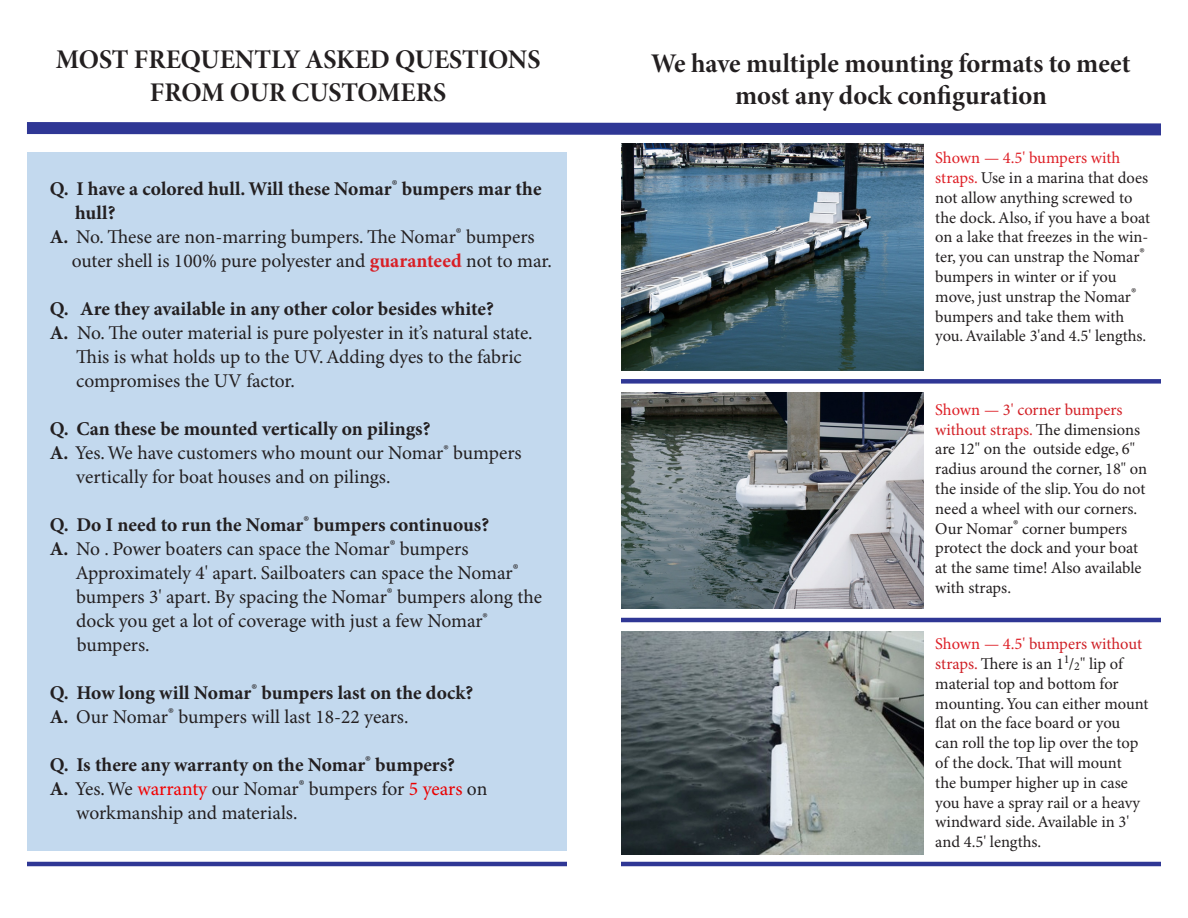
<style>
.page{position:relative;width:1188px;height:918px;background:#fff}
.page>*{position:absolute;margin:0;border:0;box-sizing:border-box;transform-origin:0 0}
.t1{font:27px/32.4px "Minion Pro Bold Subh";color:#231f20;text-align:center}
.t2{font:19.5px "Minion Pro";letter-spacing:-.005em;color:#231f20}
.t3{font:700 19.5px "Minion Pro";color:#231f20}
.t4{font:16.5px/19.8px "Minion Pro";letter-spacing:-.005em;color:#231f20}
.s1{font-weight:700}
.s2{font-weight:700;color:#d91f26}
.s3{color:#f20000}
.s4{color:#ea0000}
.s5{color:#de1f26}
.s6{color:#d32026}
.s7{color:#cf2026}
</style>
<div class="page">
<svg style="left:27px;top:122px;width:1134px;height:14px;background:#4c53a4"></svg>
<hr style="left:27px;top:862px;width:540px;height:4px;background:#2f3795">
<hr style="left:621px;top:862px;width:540px;height:4px;background:#2f3795">
<div style="left:27px;top:152px;width:540px;height:698px;background:#c3d9ee"></div>
<hr style="left:621px;top:618px;width:540px;height:4px;background:#2f3795">
<div style="left:621px;top:379px;width:540px;height:5px;background:#2f3795"></div>
<img style="left:621px;top:144px;width:302px;height:226px">
<img style="left:621px;top:392px;width:302px;height:216px">
<img style="left:621px;top:632px;width:302px;height:222px">
<p class="t1" style="left:56px;top:44px;width:486px">MOST FREQUENTLY ASKED QUESTIONS<br>FROM OUR CUSTOMERS</p>
<p class="t1" style="left:651px;top:48px;width:481px">We have multiple mounting formats to meet most any dock configuration</p>
<p class="t3" style="left:50px;top:177px;width:493px">Q. I have a colored hull. Will these Nomar<sup>®</sup> bumpers mar the</p>
<p class="t3" style="left:75px;top:201px;width:42px">hull?</p>
<p class="t2" style="left:50px;top:225px;width:486px"><span class="s1">A.</span> No. These are non-marring bumpers. The Nomar<sup>®</sup> bumpers</p>
<p class="t2" style="left:72px;top:249px;width:482px">outer shell is 100% pure polyester and <span class="s2">guaranteed</span> not to mar.</p>
<p class="t3" style="left:50px;top:297px;width:446px">Q. Are they available in any other color besides white?</p>
<p class="t2" style="left:50px;top:321px;width:485px"><span class="s1">A.</span> No. The outer material is pure polyester in it’s natural state.</p>
<p class="t2" style="left:76px;top:345px;width:447px">This is what holds up to the UV. Adding dyes to the fabric</p>
<p class="t2" style="left:76px;top:369px;width:220px">compromises the UV factor.</p>
<p class="t3" style="left:50px;top:417px;width:382px">Q. Can these be mounted vertically on pilings?</p>
<p class="t2" style="left:50px;top:441px;width:474px"><span class="s1">A.</span> Yes. We have customers who mount our Nomar<sup>®</sup> bumpers</p>
<p class="t2" style="left:76px;top:465px;width:316px">vertically for boat houses and on pilings.</p>
<p class="t3" style="left:50px;top:513px;width:441px">Q. Do I need to run the Nomar<sup>®</sup> bumpers continuous?</p>
<p class="t2" style="left:50px;top:537px;width:420px"><span class="s1">A.</span> No . Power boaters can space the Nomar<sup>®</sup> bumpers</p>
<p class="t2" style="left:76px;top:561px;width:445px">Approximately 4' apart. Sailboaters can space the Nomar<sup>®</sup></p>
<p class="t2" style="left:76px;top:585px;width:467px">bumpers 3' apart. By spacing the Nomar<sup>®</sup> bumpers along the</p>
<p class="t2" style="left:76px;top:609px;width:413px">dock you get a lot of coverage with just a few Nomar<sup>®</sup></p>
<p class="t2" style="left:77px;top:633px;width:74px">bumpers.</p>
<p class="t3" style="left:50px;top:681px;width:425px">Q. How long will Nomar<sup>®</sup> bumpers last on the dock?</p>
<p class="t2" style="left:50px;top:705px;width:360px"><span class="s1">A.</span> Our Nomar<sup>®</sup> bumpers will last 18-22 years.</p>
<p class="t3" style="left:50px;top:753px;width:407px">Q. Is there any warranty on the Nomar<sup>®</sup> bumpers?</p>
<p class="t2" style="left:50px;top:777px;width:439px"><span class="s1">A.</span> Yes. We <span class="s3">warranty</span> our Nomar<sup>®</sup> bumpers for <span class="s4">5 years</span> on</p>
<p class="t2" style="left:76px;top:801px;width:223px">workmanship and materials.</p>
<p class="t4" style="left:935px;top:149px;width:216px"><span class="s5">Shown — 4.5' bumpers with straps.</span> Use in a marina that does not allow anything screwed to the dock. Also, if you have a boat on a lake that freezes in the win&shy;ter, you can unstrap the Nomar® bumpers in winter or if you move, just unstrap the Nomar® bumpers and take them with you. Available 3'and 4.5' lengths.</p>
<p class="t4" style="left:935px;top:400px;width:213px"><span class="s5">Shown —</span> <span class="s6">3' corner bumpers without straps.</span> The dimensions are 12" on the outside edge, 6" radius around the corner, 18" on the inside of the slip. You do not need a wheel with our corners.<br>Our Nomar® corner bumpers protect the dock and your boat at the same time! Also available with straps.</p>
<p class="t4" style="left:935px;top:635px;width:215px"><span class="s5">Shown — 4.5</span><span class="s6">'</span> <span class="s7">bumpers without straps.</span> There is an 1<sup>1</sup>/<sub>2</sub>" lip of material top and bottom for mounting. You can either mount flat on the face board or you<br>can roll the top lip over the top of the dock. That will mount<br>the bumper higher up in case you have a spray rail or a heavy windward side. Available in 3' and 4.5' lengths.</p>
</div>
